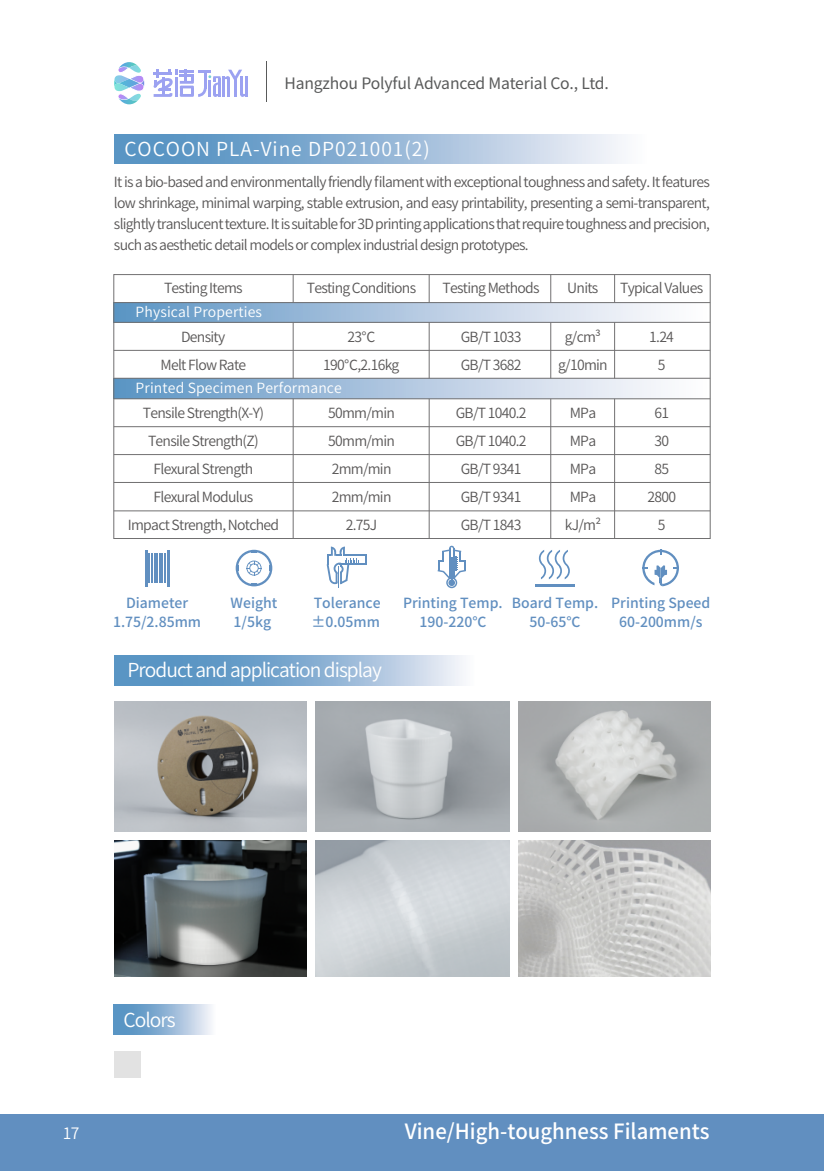
<style>
.page{position:relative;width:824px;height:1171px;background:#fff}
.page>*{position:absolute;margin:0;border:0;box-sizing:border-box;transform-origin:0 0}
.t1{font:500 21px "Source Han Sans CN";color:#fff}
.t2{font:19.25px "Source Han Sans CN";letter-spacing:-.05em;color:#fff}
.t3{font:19.25px "Source Han Sans CN";letter-spacing:.05em;color:#fff}
.t4{font:15.75px "Source Han Sans CN";letter-spacing:-.01em;color:#595a5a}
.t5{font:15.75px "Source Han Sans CN";color:#fff}
.t6{font:14px/21px "Source Han Sans CN";letter-spacing:-.05em;color:#595757;text-align:justify}
.t7{font:500 14px/18.7px "Source Han Sans CN";color:#618fc0;text-align:center}
.t8{font:14px "Source Han Sans CN";letter-spacing:.01em;color:#fff}
</style>
<div class="page">
<div style="left:0;top:1114px;width:823px;height:57px;background:#618fc0"></div>
<svg style="left:114px;top:134px;width:508px;height:30px;background:#96b8d8"></svg>
<svg style="left:116px;top:303px;width:592px;height:19px;background:#b0c8e0"></svg>
<div style="left:114px;top:378px;width:595px;height:20px;background:linear-gradient(to right,#5e94c4,#fff)"></div>
<div style="left:114px;top:274px;width:596px;height:265px;border:1px solid #717071"></div>
<hr style="left:114px;top:398px;width:596px;height:1px;background:#717071">
<hr style="left:114px;top:426px;width:596px;height:1px;background:#717071">
<hr style="left:114px;top:378px;width:596px;height:1px;background:#717071">
<hr style="left:114px;top:350px;width:596px;height:1px;background:#717071">
<hr style="left:114px;top:322px;width:596px;height:1px;background:#717071">
<hr style="left:114px;top:302px;width:596px;height:1px;background:#717071">
<svg style="left:614px;top:275px;width:1px;height:27px"></svg>
<svg style="left:550px;top:275px;width:1px;height:27px"></svg>
<svg style="left:429px;top:275px;width:1px;height:27px"></svg>
<svg style="left:293px;top:275px;width:1px;height:27px"></svg>
<hr style="left:614px;top:322px;width:1px;height:56px;background:#717071">
<hr style="left:550px;top:322px;width:1px;height:56px;background:#717071">
<hr style="left:429px;top:322px;width:1px;height:56px;background:#717071">
<hr style="left:293px;top:322px;width:1px;height:56px;background:#717071">
<hr style="left:114px;top:454px;width:596px;height:1px;background:#717071">
<hr style="left:114px;top:510px;width:596px;height:1px;background:#717071">
<hr style="left:114px;top:482px;width:596px;height:1px;background:#717071">
<hr style="left:614px;top:399px;width:1px;height:139px;background:#717071">
<hr style="left:550px;top:399px;width:1px;height:139px;background:#717071">
<hr style="left:429px;top:399px;width:1px;height:139px;background:#717071">
<hr style="left:293px;top:399px;width:1px;height:139px;background:#717071">
<hr style="left:145px;top:550px;width:2px;height:36px;background:#618fc0">
<hr style="left:148px;top:553px;width:2px;height:30px;background:#618fc0">
<hr style="left:151px;top:553px;width:2px;height:30px;background:#618fc0">
<hr style="left:154px;top:553px;width:1px;height:30px;background:#618fc0">
<hr style="left:156px;top:553px;width:2px;height:30px;background:#618fc0">
<hr style="left:159px;top:553px;width:1px;height:30px;background:#618fc0">
<hr style="left:161px;top:553px;width:2px;height:30px;background:#618fc0">
<hr style="left:164px;top:553px;width:1px;height:30px;background:#618fc0">
<hr style="left:167px;top:550px;width:2px;height:36px;background:#618fc0">
<svg style="left:236px;top:550px;width:36px;height:36px"></svg>
<hr style="left:343px;top:554px;width:22px;height:2px;background:#618fc0">
<hr style="left:339px;top:562px;width:26px;height:2px;background:#618fc0">
<svg style="left:326px;top:547px;width:32px;height:41px"></svg>
<svg style="left:437px;top:546px;width:28px;height:42px"></svg>
<div style="left:448px;top:579px;width:7px;height:7px;background:#618fc0;border-radius:50%"></div>
<hr style="left:535px;top:584px;width:39px;height:2px;background:#618fc0">
<svg style="left:539px;top:550px;width:31px;height:29px"></svg>
<svg style="left:642px;top:550px;width:37px;height:36px"></svg>
<hr style="left:266px;top:62px;width:1px;height:40px;background:#595a5a">
<img style="left:114px;top:840px;width:193px;height:137px">
<img style="left:316px;top:702px;width:193px;height:129px">
<img style="left:518px;top:702px;width:192px;height:129px">
<img style="left:114px;top:702px;width:193px;height:129px">
<img style="left:518px;top:840px;width:192px;height:137px">
<div style="left:114px;top:1051px;width:26px;height:26px;background:#e2e2e2"></div>
<hr style="left:245px;top:76px;width:3px;height:21px;background:#9ca2f1">
<svg style="left:154px;top:70px;width:91px;height:27px"></svg>
<svg style="left:114px;top:62px;width:30px;height:42px"></svg>
<svg style="left:113px;top:1005px;width:99px;height:29px;background:#92b6d6"></svg>
<svg style="left:114px;top:655px;width:349px;height:30px;background:#89b0d3"></svg>
<p class="t4" style="left:284px;top:75px;width:326px">Hangzhou Polyful Advanced Material Co., Ltd.</p>
<h2 class="t3" style="left:124px;top:138px;width:307px">COCOON PLA-Vine DP021001(2)</h2>
<p class="t6" style="left:114px;top:172px;width:597px">It is a bio-based and environmentally friendly filament with exceptional toughness and safety. It features low shrinkage, minimal warping, stable extrusion, and easy printability, presenting a semi-transparent, slightly translucent texture. It is suitable for 3D printing applications that require toughness and precision, such as aesthetic detail models or complex industrial design prototypes.</p>
<p class="t6" style="left:164px;top:278px;width:80px">Testing Items</p>
<p class="t8" style="left:136px;top:304px;width:128px">Physical Properties</p>
<p class="t6" style="left:307px;top:278px;width:111px">Testing Conditions</p>
<p class="t6" style="left:442px;top:278px;width:99px">Testing Methods</p>
<p class="t6" style="left:567px;top:278px;width:33px">Units</p>
<p class="t6" style="left:620px;top:278px;width:84px">Typical Values</p>
<p class="t6" style="left:181px;top:327px;width:46px">Density</p>
<p class="t6" style="left:347px;top:327px;width:29px">23℃</p>
<p class="t6" style="left:460px;top:327px;width:62px">GB/T 1033</p>
<p class="t6" style="left:564px;top:327px;width:38px">g/cm³</p>
<p class="t6" style="left:649px;top:327px;width:26px">1.24</p>
<p class="t6" style="left:160px;top:355px;width:87px">Melt Flow Rate</p>
<p class="t6" style="left:323px;top:355px;width:78px">190℃,2.16kg</p>
<p class="t6" style="left:460px;top:355px;width:62px">GB/T 3682</p>
<p class="t6" style="left:558px;top:355px;width:51px">g/10min</p>
<p class="t6" style="left:658px;top:355px;width:9px">5</p>
<p class="t8" style="left:136px;top:380px;width:208px">Printed Specimen Performance</p>
<p class="t6" style="left:143px;top:403px;width:123px">Tensile Strength(X-Y)</p>
<p class="t6" style="left:328px;top:403px;width:68px">50mm/min</p>
<p class="t6" style="left:455px;top:403px;width:72px">GB/T 1040.2</p>
<p class="t6" style="left:569px;top:403px;width:28px">MPa</p>
<p class="t6" style="left:654px;top:403px;width:16px">61</p>
<p class="t6" style="left:148px;top:430px;width:112px">Tensile Strength(Z)</p>
<p class="t6" style="left:328px;top:430px;width:68px">50mm/min</p>
<p class="t6" style="left:455px;top:430px;width:72px">GB/T 1040.2</p>
<p class="t6" style="left:569px;top:430px;width:28px">MPa</p>
<p class="t6" style="left:654px;top:430px;width:16px">30</p>
<p class="t6" style="left:153px;top:458px;width:101px">Flexural Strength</p>
<p class="t6" style="left:331px;top:458px;width:61px">2mm/min</p>
<p class="t6" style="left:460px;top:458px;width:62px">GB/T 9341</p>
<p class="t6" style="left:569px;top:458px;width:28px">MPa</p>
<p class="t6" style="left:654px;top:458px;width:16px">85</p>
<p class="t6" style="left:153px;top:487px;width:101px">Flexural Modulus</p>
<p class="t6" style="left:331px;top:487px;width:61px">2mm/min</p>
<p class="t6" style="left:460px;top:487px;width:62px">GB/T 9341</p>
<p class="t6" style="left:569px;top:487px;width:28px">MPa</p>
<p class="t6" style="left:647px;top:487px;width:30px">2800</p>
<p class="t6" style="left:128px;top:515px;width:153px">Impact Strength, Notched</p>
<p class="t6" style="left:346px;top:515px;width:33px">2.75J</p>
<p class="t6" style="left:460px;top:515px;width:62px">GB/T 1843</p>
<p class="t6" style="left:564px;top:515px;width:38px">kJ/m²</p>
<p class="t6" style="left:658px;top:515px;width:9px">5</p>
<p class="t7" style="left:113px;top:594px;width:90px">Diameter<br>1.75/2.85mm</p>
<p class="t7" style="left:230px;top:594px;width:48px;text-align:left">Weight<br>1/5kg</p>
<p class="t7" style="left:311px;top:594px;width:71px;text-align:left">Tolerance ±0.05mm</p>
<p class="t7" style="left:403px;top:594px;width:101px">Printing Temp.<br>190-220℃</p>
<p class="t7" style="left:512px;top:594px;width:88px">Board Temp.<br>50-65℃</p>
<p class="t7" style="left:611px;top:594px;width:101px">Printing Speed<br>60-200mm/s</p>
<h2 class="t2" style="left:127px;top:659px;width:256px">Product and application display</h2>
<p class="t5" style="left:63px;top:1125px;width:18px">17</p>
<h2 class="t2" style="left:123px;top:1008px;width:54px">Colors</h2>
<h1 class="t1" style="left:404px;top:1120px;width:306px">Vine/High-toughness Filaments</h1>
</div>
